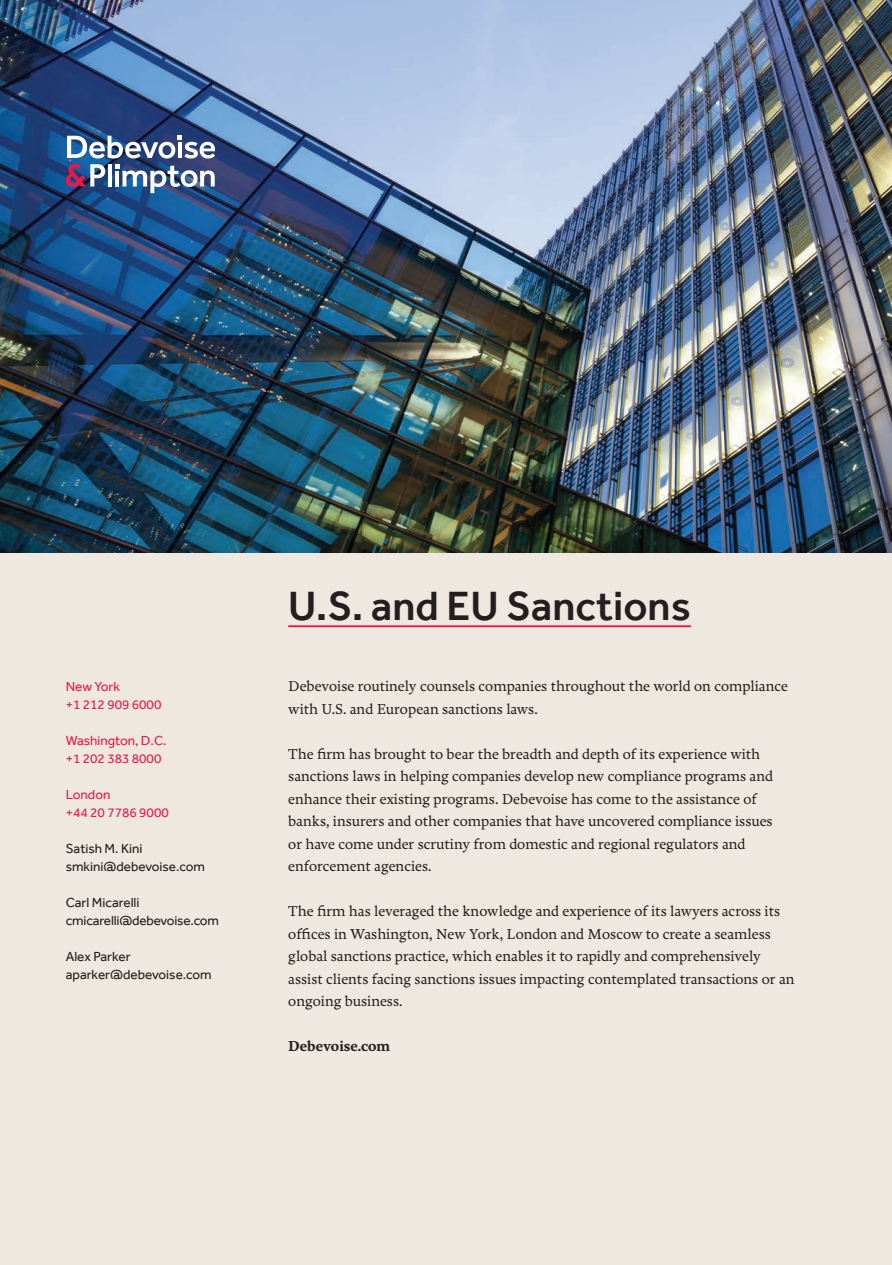
<style>
.page{position:relative;width:892px;height:1265px;background:#fff}
.page>*{position:absolute;margin:0;border:0;box-sizing:border-box;transform-origin:0 0}
.t1{font:500 42px "Effra";color:#231f20}
.t2{font:500 15px/22.5px "Freya";color:#231f20}
.t3{font:700 15px "Freya";color:#231f20}
.t4{font:13.5px/18px "Effra";color:#231f20}
.t5{font:13.5px/18px "Effra";color:#ed1845}
</style>
<div class="page">
<div style="left:0;top:553px;width:892px;height:712px;background:#efe8e1"></div>
<img style="left:0;top:0;width:892px;height:553px">
<hr style="left:288px;top:625px;width:403px;height:2px;background:#ed1845">
<hr style="left:108px;top:164px;width:4px;height:22px;background:#fff">
<svg style="left:115px;top:164px;width:100px;height:29px"></svg>
<svg style="left:67px;top:136px;width:148px;height:22px"></svg>
<svg style="left:66px;top:164px;width:39px;height:23px"></svg>
<p class="t5" style="left:66px;top:677px;width:97px">New York<br>+1 212 909 6000</p>
<p class="t5" style="left:66px;top:731px;width:102px">Washington, D.C. +1 202 383 8000</p>
<p class="t5" style="left:66px;top:785px;width:104px">London<br>+44 20 7786 9000</p>
<p class="t4" style="left:66px;top:839px;width:141px">Satish M. Kini smkini@debevoise.com</p>
<p class="t4" style="left:66px;top:893px;width:155px">Carl Micarelli cmicarelli@debevoise.com</p>
<p class="t4" style="left:66px;top:947px;width:147px">Alex Parker aparker@debevoise.com</p>
<h1 class="t1" style="left:288px;top:581px;width:404px">U.S. and EU Sanctions</h1>
<p class="t2" style="left:288px;top:675px;width:501px">Debevoise routinely counsels companies throughout the world on compliance with U.S. and European sanctions laws.</p>
<p class="t2" style="left:288px;top:743px;width:486px">The firm has brought to bear the breadth and depth of its experience with sanctions laws in helping companies develop new compliance programs and enhance their existing programs. Debevoise has come to the assistance of banks, insurers and other companies that have uncovered compliance issues or have come under scrutiny from domestic and regional regulators and enforcement agencies.</p>
<p class="t2" style="left:288px;top:900px;width:508px">The firm has leveraged the knowledge and experience of its lawyers across its offices in Washington, New York, London and Moscow to create a seamless global sanctions practice, which enables it to rapidly and comprehensively assist clients facing sanctions issues impacting contemplated transactions or an ongoing business.</p>
<p class="t3" style="left:288px;top:1038px;width:104px">Debevoise.com</p>
</div>
